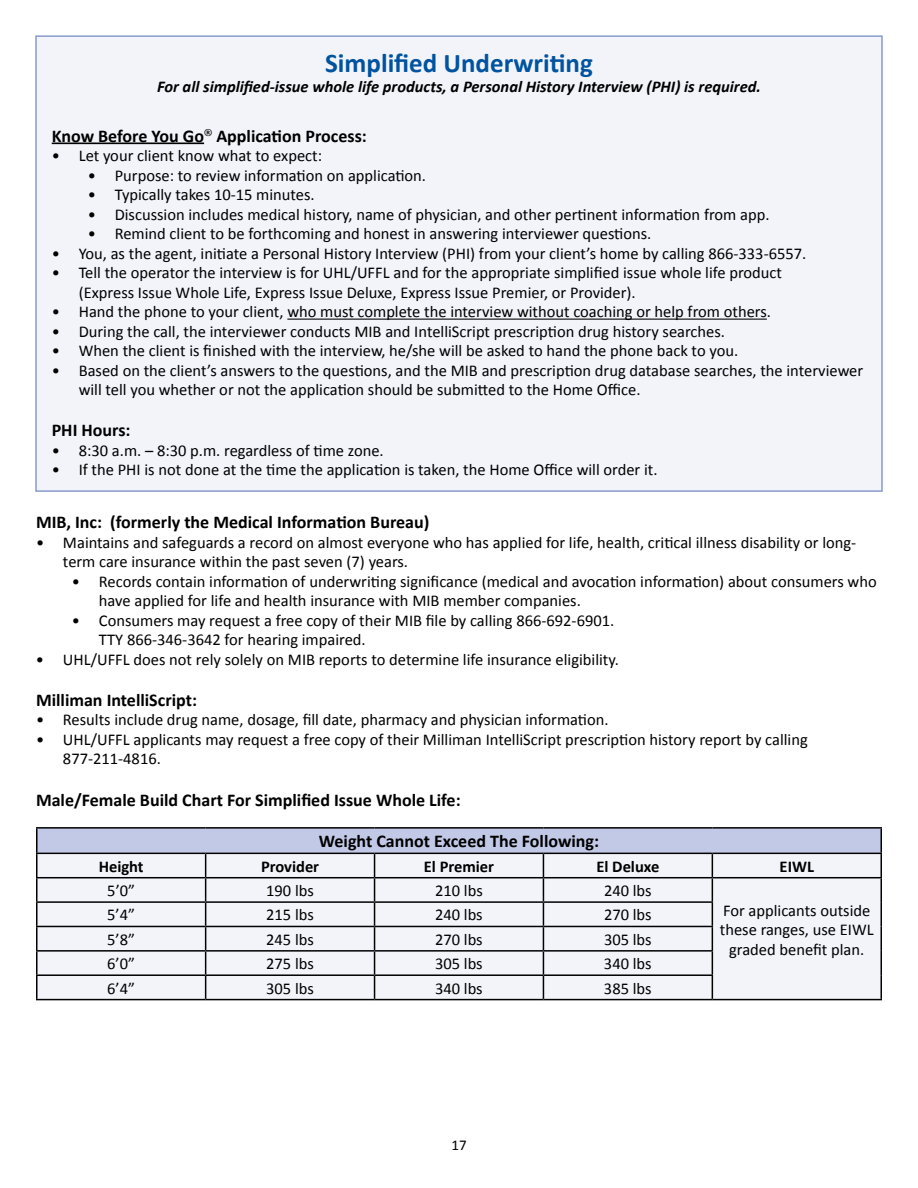
<style>
.page{position:relative;width:918px;height:1188px;background:#fff}
.page>*{position:absolute;margin:0;border:0;box-sizing:border-box;transform-origin:0 0}
.t1{font:700 27px "Calibri";color:#00539f}
.t2{font:700 18px "Calibri";color:#000}
.t3{font:16.5px/19.5px "Calibri";color:#000}
.t4{font:italic 700 16.5px "Calibri";color:#000}
.t5{font:700 16.5px "Calibri";color:#000}
.t6{font:15px "Calibri";color:#000}
</style>
<div class="page">
<div style="left:37px;top:828px;width:844px;height:25px;background:#c2c9e6"></div>
<div style="left:38px;top:854px;width:842px;height:145px;background:#f2f4fa"></div>
<hr style="left:36px;top:827px;width:170px;height:2px;background:#000">
<hr style="left:36px;top:829px;width:2px;height:24px;background:#000">
<hr style="left:206px;top:827px;width:169px;height:2px;background:#000">
<hr style="left:375px;top:827px;width:168px;height:2px;background:#000">
<hr style="left:543px;top:827px;width:169px;height:2px;background:#000">
<hr style="left:712px;top:827px;width:170px;height:2px;background:#000">
<hr style="left:880px;top:829px;width:2px;height:24px;background:#000">
<hr style="left:36px;top:853px;width:170px;height:1px;background:#000">
<hr style="left:36px;top:854px;width:2px;height:23px;background:#000">
<hr style="left:206px;top:853px;width:169px;height:1px;background:#000">
<hr style="left:375px;top:853px;width:168px;height:1px;background:#000">
<hr style="left:543px;top:853px;width:169px;height:1px;background:#000">
<hr style="left:712px;top:853px;width:170px;height:1px;background:#000">
<hr style="left:880px;top:854px;width:2px;height:23px;background:#000">
<hr style="left:36px;top:877px;width:170px;height:1px;background:#000">
<hr style="left:36px;top:878px;width:2px;height:23px;background:#000">
<hr style="left:206px;top:877px;width:169px;height:1px;background:#000">
<hr style="left:375px;top:877px;width:168px;height:1px;background:#000">
<hr style="left:543px;top:877px;width:169px;height:1px;background:#000">
<hr style="left:712px;top:877px;width:170px;height:1px;background:#000">
<hr style="left:880px;top:878px;width:2px;height:24px;background:#000">
<hr style="left:36px;top:901px;width:170px;height:2px;background:#000">
<hr style="left:36px;top:903px;width:2px;height:23px;background:#000">
<hr style="left:206px;top:901px;width:169px;height:2px;background:#000">
<hr style="left:375px;top:901px;width:168px;height:2px;background:#000">
<hr style="left:543px;top:901px;width:170px;height:2px;background:#000">
<hr style="left:880px;top:902px;width:2px;height:24px;background:#000">
<hr style="left:36px;top:926px;width:170px;height:1px;background:#000">
<hr style="left:36px;top:927px;width:2px;height:23px;background:#000">
<hr style="left:206px;top:926px;width:169px;height:1px;background:#000">
<hr style="left:375px;top:926px;width:168px;height:1px;background:#000">
<hr style="left:543px;top:926px;width:170px;height:1px;background:#000">
<hr style="left:880px;top:926px;width:2px;height:25px;background:#000">
<hr style="left:36px;top:950px;width:170px;height:2px;background:#000">
<hr style="left:36px;top:952px;width:2px;height:22px;background:#000">
<hr style="left:206px;top:950px;width:169px;height:2px;background:#000">
<hr style="left:375px;top:950px;width:168px;height:2px;background:#000">
<hr style="left:543px;top:950px;width:170px;height:2px;background:#000">
<hr style="left:880px;top:951px;width:2px;height:24px;background:#000">
<hr style="left:36px;top:974px;width:170px;height:2px;background:#000">
<hr style="left:36px;top:976px;width:2px;height:23px;background:#000">
<hr style="left:206px;top:974px;width:169px;height:2px;background:#000">
<svg style="left:205px;top:854px;width:1px;height:145px"></svg>
<hr style="left:375px;top:974px;width:168px;height:2px;background:#000">
<svg style="left:374px;top:854px;width:1px;height:145px"></svg>
<hr style="left:543px;top:974px;width:170px;height:2px;background:#000">
<svg style="left:543px;top:854px;width:1px;height:145px"></svg>
<svg style="left:712px;top:854px;width:1px;height:145px"></svg>
<hr style="left:880px;top:975px;width:2px;height:24px;background:#000">
<hr style="left:36px;top:999px;width:170px;height:1px;background:#000">
<hr style="left:206px;top:999px;width:169px;height:1px;background:#000">
<hr style="left:375px;top:999px;width:168px;height:1px;background:#000">
<hr style="left:543px;top:999px;width:169px;height:1px;background:#000">
<hr style="left:712px;top:999px;width:170px;height:1px;background:#000">
<div style="left:36px;top:36px;width:846px;height:455px;background:#f2f4fa"></div>
<hr style="left:52px;top:143px;width:152px;height:1px;background:#000">
<hr style="left:287px;top:319px;width:480px;height:1px;background:#000">
<div style="left:35px;top:35px;width:848px;height:457px;border:2px solid #899bcd"></div>
<h1 class="t1" style="left:325px;top:46px;width:269px">Simplified Underwriting</h1>
<p class="t4" style="left:157px;top:76px;width:605px">For all simplified-issue whole life products, a Personal History Interview (PHI) is required.</p>
<p class="t2" style="left:52px;top:124px;width:317px">Know Before You Go<sup>®</sup> Application Process:</p>
<p class="t3" style="left:52px;top:146px;width:272px">• Let your client know what to expect:</p>
<p class="t3" style="left:88px;top:166px;width:340px">• Purpose: to review information on application.</p>
<p class="t3" style="left:88px;top:185px;width:229px">• Typically takes 10-15 minutes.</p>
<p class="t3" style="left:88px;top:205px;width:683px">• Discussion includes medical history, name of physician, and other pertinent information from app.</p>
<p class="t3" style="left:88px;top:224px;width:565px">• Remind client to be forthcoming and honest in answering interviewer questions.</p>
<p class="t3" style="left:52px;top:244px;width:756px">• You, as the agent, initiate a Personal History Interview (PHI) from your client’s home by calling 866-333-6557.</p>
<p class="t3" style="left:79px;top:263px;width:705px;text-indent:-27px">• Tell the operator the interview is for UHL/UFFL and for the appropriate simplified issue whole life product (Express Issue Whole Life, Express Issue Deluxe, Express Issue Premier, or Provider).</p>
<p class="t3" style="left:52px;top:302px;width:721px">• Hand the phone to your client, who must complete the interview without coaching or help from others.</p>
<p class="t3" style="left:52px;top:322px;width:675px">• During the call, the interviewer conducts MIB and IntelliScript prescription drug history searches.</p>
<p class="t3" style="left:52px;top:341px;width:688px">• When the client is finished with the interview, he/she will be asked to hand the phone back to you.</p>
<p class="t3" style="left:79px;top:361px;width:786px;text-indent:-27px">• Based on the client’s answers to the questions, and the MIB and prescription drug database searches, the interviewer will tell you whether or not the application should be submitted to the Home Office.</p>
<p class="t2" style="left:52px;top:419px;width:80px">PHI Hours:</p>
<p class="t3" style="left:52px;top:441px;width:334px">• 8:30 a.m. – 8:30 p.m. regardless of time zone.</p>
<p class="t3" style="left:52px;top:460px;width:607px">• If the PHI is not done at the time the application is taken, the Home Office will order it.</p>
<p class="t2" style="left:36px;top:511px;width:395px">MIB, Inc: (formerly the Medical Information Bureau)</p>
<p class="t3" style="left:63px;top:533px;width:795px;text-indent:-27px">• Maintains and safeguards a record on almost everyone who has applied for life, health, critical illness disability or long&shy;term care insurance within the past seven (7) years.</p>
<p class="t3" style="left:99px;top:572px;width:779px;text-indent:-27px">• Records contain information of underwriting significance (medical and avocation information) about consumers who have applied for life and health insurance with MIB member companies.</p>
<p class="t3" style="left:99px;top:611px;width:517px;text-indent:-27px">• Consumers may request a free copy of their MIB file by calling 866-692-6901.<br>TTY 866-346-3642 for hearing impaired.</p>
<p class="t3" style="left:36px;top:650px;width:585px">• UHL/UFFL does not rely solely on MIB reports to determine life insurance eligibility.</p>
<p class="t2" style="left:36px;top:688px;width:162px">Milliman IntelliScript:</p>
<p class="t3" style="left:36px;top:710px;width:574px">• Results include drug name, dosage, fill date, pharmacy and physician information.</p>
<p class="t3" style="left:63px;top:730px;width:746px;text-indent:-27px">• UHL/UFFL applicants may request a free copy of their Milliman IntelliScript prescription history report by calling<br>877-211-4816.</p>
<p class="t2" style="left:36px;top:788px;width:426px">Male/Female Build Chart For Simplified Issue Whole Life:</p>
<p class="t2" style="left:319px;top:830px;width:282px">Weight Cannot Exceed The Following:</p>
<p class="t5" style="left:99px;top:856px;width:47px">Height</p>
<p class="t5" style="left:261px;top:856px;width:60px">Provider</p>
<p class="t5" style="left:424px;top:856px;width:72px">El Premier</p>
<p class="t5" style="left:596px;top:856px;width:64px">El Deluxe</p>
<p class="t5" style="left:780px;top:856px;width:36px">EIWL</p>
<p class="t3" style="left:107px;top:881px;width:29px">5’0”</p>
<p class="t3" style="left:266px;top:881px;width:49px">190 lbs</p>
<p class="t3" style="left:435px;top:881px;width:49px">210 lbs</p>
<p class="t3" style="left:604px;top:881px;width:49px">240 lbs</p>
<p class="t3" style="left:720px;top:900px;width:155px;text-align:center">For applicants outside these ranges, use EIWL graded benefit plan.</p>
<p class="t3" style="left:107px;top:905px;width:29px">5’4”</p>
<p class="t3" style="left:266px;top:905px;width:49px">215 lbs</p>
<p class="t3" style="left:435px;top:905px;width:49px">240 lbs</p>
<p class="t3" style="left:604px;top:905px;width:49px">270 lbs</p>
<p class="t3" style="left:107px;top:930px;width:29px">5’8”</p>
<p class="t3" style="left:266px;top:930px;width:49px">245 lbs</p>
<p class="t3" style="left:435px;top:930px;width:49px">270 lbs</p>
<p class="t3" style="left:604px;top:930px;width:49px">305 lbs</p>
<p class="t3" style="left:107px;top:954px;width:29px">6’0”</p>
<p class="t3" style="left:266px;top:954px;width:49px">275 lbs</p>
<p class="t3" style="left:435px;top:954px;width:49px">305 lbs</p>
<p class="t3" style="left:604px;top:954px;width:49px">340 lbs</p>
<p class="t3" style="left:107px;top:978px;width:29px">6’4”</p>
<p class="t3" style="left:266px;top:978px;width:49px">305 lbs</p>
<p class="t3" style="left:435px;top:978px;width:49px">340 lbs</p>
<p class="t3" style="left:604px;top:978px;width:49px">385 lbs</p>
<p class="t6" style="left:451px;top:1136px;width:17px">17</p>
</div>
